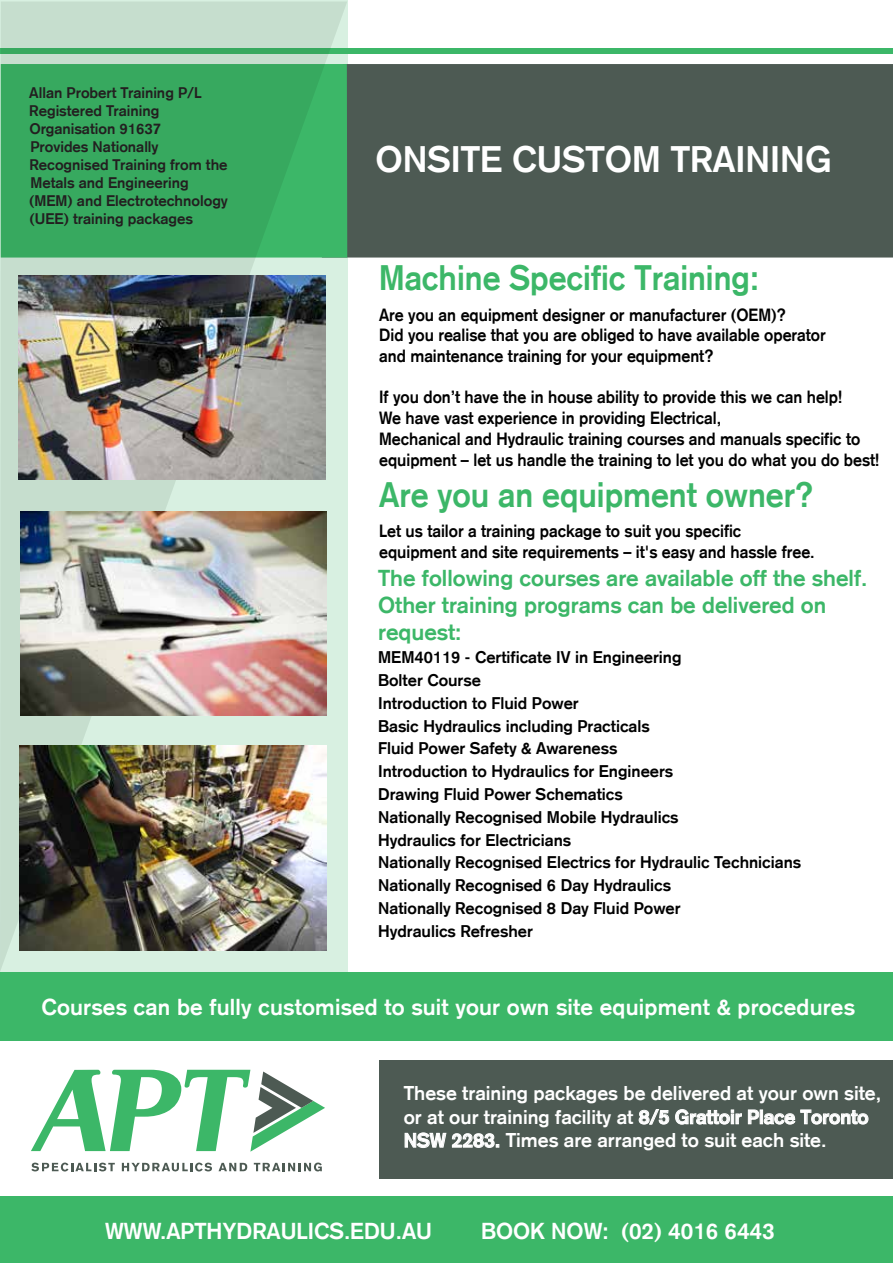
<style>
.page{position:relative;width:893px;height:1263px;background:#fff}
.page>*{position:absolute;margin:0;border:0;box-sizing:border-box;transform-origin:0 0}
.t1{font:700 36px "Akzidenz Grotesk";color:#fff}
.t2{font:700 34.5px "Akzidenz Grotesk";color:#3cb768;scale:.93 1}
.t3{font:700 22.5px "Akzidenz Grotesk";letter-spacing:.01em;color:#fff}
.t4{font:700 22.5px/27px "Akzidenz Grotesk";color:#3cb768}
.t5{font:700 19.5px/23.4px "Akzidenz Grotesk";color:#fff}
.t6{font:700 17.25px/20.7px "Akzidenz Grotesk";color:#000;scale:.93 1}
.t7{font:700 16.5px/22.8px "Akzidenz Grotesk";color:#000}
.t8{font:700 15px/18px "Akzidenz Grotesk";color:#231f20}
</style>
<div class="page">
<div style="left:347px;top:64px;width:546px;height:194px;background:#4d5a53"></div>
<svg style="left:31px;top:1162px;width:84px;height:9px"></svg>
<svg style="left:122px;top:1162px;width:90px;height:9px"></svg>
<svg style="left:219px;top:1163px;width:28px;height:8px"></svg>
<svg style="left:254px;top:1162px;width:68px;height:9px"></svg>
<svg style="left:31px;top:1070px;width:294px;height:82px"></svg>
<div style="left:379px;top:1060px;width:514px;height:118px;background:#4d5a53"></div>
<div style="left:1px;top:49px;width:892px;height:5px;background:#3cb768"></div>
<div style="left:1px;top:1196px;width:892px;height:67px;background:#3cb768"></div>
<svg style="left:638px;top:1109px;width:104px;height:16px"></svg>
<svg style="left:748px;top:1109px;width:121px;height:16px"></svg>
<svg style="left:404px;top:1132px;width:95px;height:16px"></svg>
<div style="left:0;top:972px;width:893px;height:69px;background:#3cb768"></div>
<svg style="left:0;top:2px;width:347px;height:970px;background:#87c99e"></svg>
<img style="left:20px;top:512px;width:306px;height:203px">
<img style="left:18px;top:275px;width:307px;height:205px">
<img style="left:19px;top:746px;width:307px;height:205px">
<p class="t8" style="left:29px;top:83px;width:200px">Allan Probert Training P/L<br>Registered Training<br>Organisation 91637<br>Provides Nationally<br>Recognised Training from the<br>Metals and Engineering (MEM) and Electrotechnology (UEE) training packages</p>
<h1 class="t1" style="left:375px;top:138px;width:458px">ONSITE CUSTOM TRAINING</h1>
<h2 class="t2" style="left:379px;top:258px;width:410px">Machine Specific Training:</h2>
<p class="t6" style="left:379px;top:304px;width:482px">Are you an equipment designer or manufacturer (OEM)?<br>Did you realise that you are obliged to have available operator and maintenance training for your equipment?</p>
<p class="t6" style="left:379px;top:387px;width:539px">If you don’t have the in house ability to provide this we can help!<br>We have vast experience in providing Electrical,<br>Mechanical and Hydraulic training courses and manuals specific to equipment – let us handle the training to let you do what you do best!</p>
<h2 class="t2" style="left:379px;top:474px;width:469px">Are you an equipment owner?</h2>
<p class="t6" style="left:379px;top:521px;width:470px">Let us tailor a training package to suit you specific equipment and site requirements – it's easy and hassle free.</p>
<h3 class="t4" style="left:378px;top:565px;width:491px">The following courses are available off the shelf.<br>Other training programs can be delivered on request:</h3>
<p class="t7" style="left:378px;top:646px;width:424px">MEM40119 - Certificate IV in Engineering<br>Bolter Course<br>Introduction to Fluid Power<br>Basic Hydraulics including Practicals<br>Fluid Power Safety &amp; Awareness<br>Introduction to Hydraulics for Engineers<br>Drawing Fluid Power Schematics<br>Nationally Recognised Mobile Hydraulics<br>Hydraulics for Electricians<br>Nationally Recognised Electrics for Hydraulic Technicians Nationally Recognised 6 Day Hydraulics<br>Nationally Recognised 8 Day Fluid Power<br>Hydraulics Refresher</p>
<h3 class="t3" style="left:41px;top:994px;width:815px">Courses can be fully customised to suit your own site equipment &amp; procedures</h3>
<p class="t5" style="left:404px;top:1082px;width:479px">These training packages be delivered at your own site, or at our training facility at 8/5 Grattoir Place Toronto<br>NSW 2283. Times are arranged to suit each site.</p>
<h3 class="t3" style="left:105px;top:1218px;width:328px">WWW.APTHYDRAULICS.EDU.AU</h3>
<h3 class="t3" style="left:481px;top:1218px;width:295px">BOOK NOW: (02) 4016 6443</h3>
</div>
